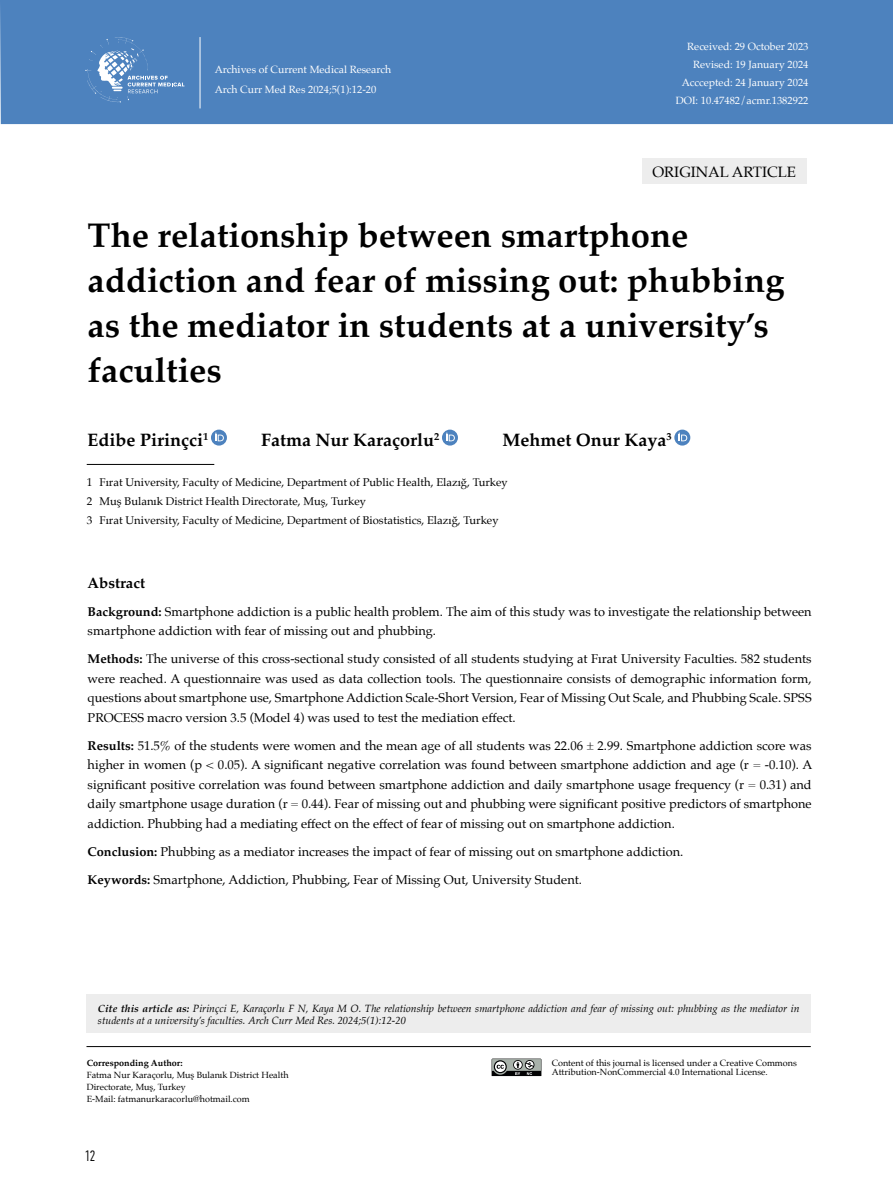
<style>
.page{position:relative;width:893px;height:1191px;background:#fff}
.page>*{position:absolute;margin:0;border:0;box-sizing:border-box;transform-origin:0 0}
.t1{font:700 34.5px/45px "Palatino";color:#000}
.t2{font:700 18px "Palatino";color:#000}
.t3{font:15px "Palatino";color:#000}
.t4{font:700 15px "Palatino";color:#000}
.t5{font:300 15px "PF Din Text Comp Pro";color:#000}
.t6{font:12.75px/19.5px "Palatino";color:#000}
.t7{font:11.25px/19.2px "Palatino";color:#000}
.t8{font:italic 10.5px/12px "Palatino";color:#000}
.t9{font:10.5px/18px "Palatino";color:#fff}
.t10{font:9px/12px "Palatino";color:#000}
.t11{font:700 9px "Palatino";color:#000}
.s1{font-weight:700}
</style>
<div class="page">
<svg style="left:211px;top:429px;width:16px;height:16px"></svg>
<svg style="left:215px;top:432px;width:9px;height:9px"></svg>
<svg style="left:442px;top:429px;width:16px;height:16px"></svg>
<svg style="left:446px;top:432px;width:9px;height:9px"></svg>
<svg style="left:674px;top:429px;width:16px;height:16px"></svg>
<svg style="left:679px;top:432px;width:8px;height:9px"></svg>
<hr style="left:87px;top:464px;width:127px;height:1px;background:#000">
<hr style="left:86px;top:1046px;width:725px;height:1px;background:#000">
<div style="left:0;top:0;width:893px;height:124px;background:#4d82be"></div>
<svg style="left:492px;top:1058px;width:49px;height:18px"></svg>
<hr style="left:200px;top:37px;width:1px;height:71px;background:#fff">
<div style="left:87px;top:994px;width:724px;height:38px;background:#ededed"></div>
<svg style="left:85px;top:37px;width:99px;height:65px;background:#6291c5"></svg>
<div style="left:642px;top:158px;width:165px;height:26px;background:#ededed"></div>
<p class="t9" style="left:215px;top:60px;width:178px;line-height:19.5px">Archives of Current Medical Research<br>Arch Curr Med Res 2024;5(1):12-20</p>
<p class="t9" style="left:676px;top:37px;width:134px;text-align:right">Received: 29 October 2023<br>Revised: 19 January 2024<br>Acccepted: 24 January 2024<br>DOI: 10.47482/acmr.1382922</p>
<p class="t3" style="left:652px;top:159px;width:145px">ORIGINAL ARTICLE</p>
<h1 class="t1" style="left:88px;top:211px;width:698px">The relationship between smartphone addiction and fear of missing out: phubbing as the mediator in students at a university’s faculties</h1>
<h2 class="t2" style="left:88px;top:424px;width:122px">Edibe Pirinçci<sup>1</sup></h2>
<h2 class="t2" style="left:261px;top:424px;width:180px">Fatma Nur Karaçorlu<sup>2</sup></h2>
<h2 class="t2" style="left:502px;top:424px;width:171px">Mehmet Onur Kaya<sup>3</sup></h2>
<p class="t7" style="left:87px;top:472px;width:423px">1 Fırat University, Faculty of Medicine, Department of Public Health, Elazığ, Turkey<br>2 Muş Bulanık District Health Directorate, Muş, Turkey<br>3 Fırat University, Faculty of Medicine, Department of Biostatistics, Elazığ, Turkey</p>
<p class="t4" style="left:88px;top:570px;width:59px">Abstract</p>
<p class="t6" style="left:88px;top:601px;width:725px"><span class="s1">Background:</span> Smartphone addiction is a public health problem. The aim of this study was to investigate the relationship between smartphone addiction with fear of missing out and phubbing.</p>
<p class="t6" style="left:88px;top:649px;width:725px;text-align:justify"><span class="s1">Methods:</span> The universe of this cross-sectional study consisted of all students studying at Fırat University Faculties. 582 students were reached. A questionnaire was used as data collection tools. The questionnaire consists of demographic information form, questions about smartphone use, Smartphone Addiction Scale-Short Version, Fear of Missing Out Scale, and Phubbing Scale. SPSS PROCESS macro version 3.5 (Model 4) was used to test the mediation effect.</p>
<p class="t6" style="left:88px;top:735px;width:726px;text-align:justify"><span class="s1">Results:</span> 51.5% of the students were women and the mean age of all students was 22.06 ± 2.99. Smartphone addiction score was higher in women (p &lt; 0.05). A significant negative correlation was found between smartphone addiction and age (r = -0.10). A significant positive correlation was found between smartphone addiction and daily smartphone usage frequency (r = 0.31) and daily smartphone usage duration (r = 0.44). Fear of missing out and phubbing were significant positive predictors of smartphone addiction. Phubbing had a mediating effect on the effect of fear of missing out on smartphone addiction.</p>
<p class="t6" style="left:88px;top:837px;width:597px;line-height:28px"><span class="s1">Conclusion:</span> Phubbing as a mediator increases the impact of fear of missing out on smartphone addiction.<br><span class="s1">Keywords:</span> Smartphone, Addiction, Phubbing, Fear of Missing Out, University Student.</p>
<p class="t8" style="left:98px;top:1001px;width:703px"><span class="s1">Cite this article as:</span> Pirinçci E, Karaçorlu F N, Kaya M O. The relationship between smartphone addiction and fear of missing out: phubbing as the mediator in students at a university’s faculties. Arch Curr Med Res. 2024;5(1):12-20</p>
<p class="t11" style="left:87px;top:1055px;width:98px">Corresponding Author:</p>
<p class="t10" style="left:87px;top:1069px;width:203px">Fatma Nur Karaçorlu, Muş Bulanık District Health<br>Directorate, Muş, Turkey<br>E-Mail: fatmanurkaracorlu@hotmail.com</p>
<p class="t5" style="left:84px;top:1147px;width:13px">12</p>
<p class="t10" style="left:552px;top:1058px;width:247px;line-height:9px">Content of this journal is licensed under a Creative Commons<br>Attribution-NonCommercial 4.0 International License.</p>
</div>
